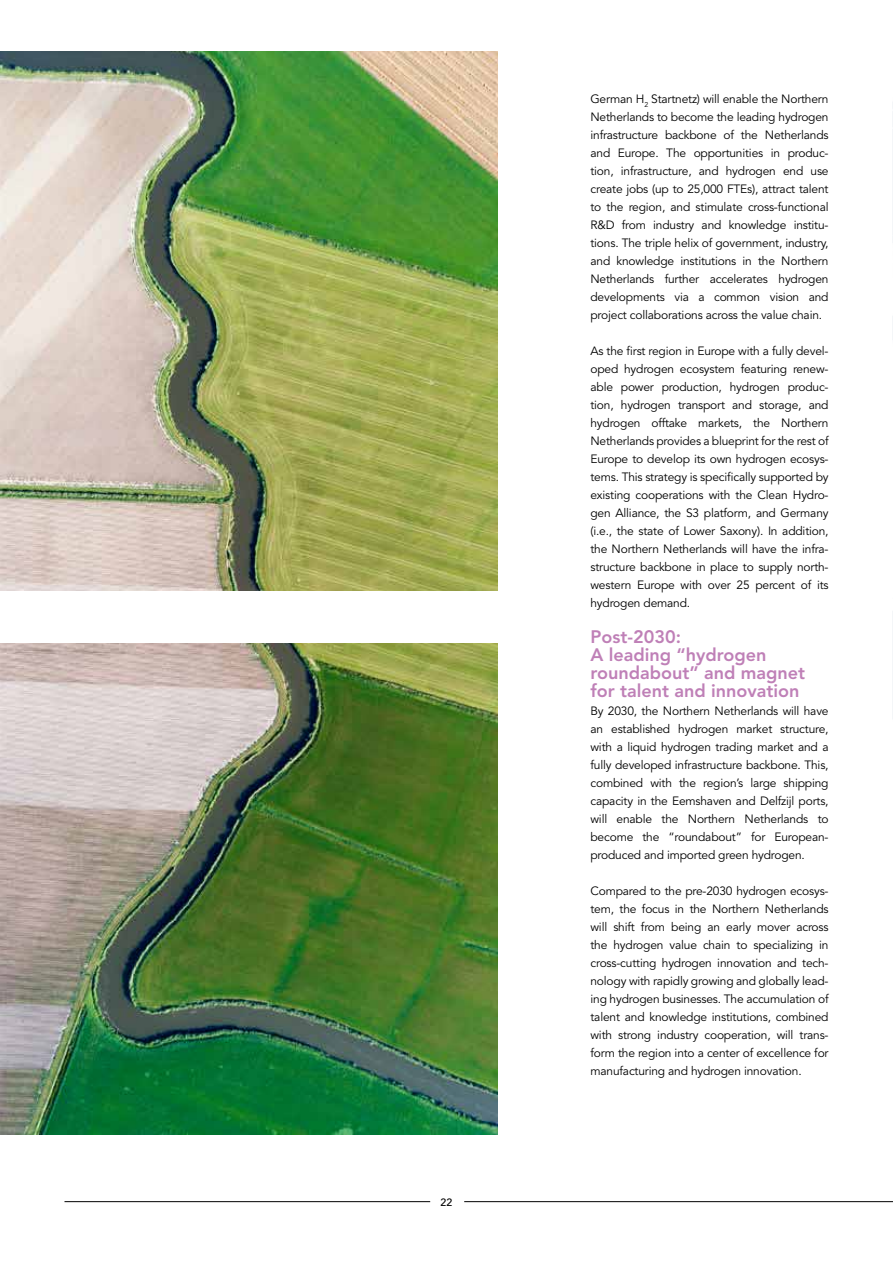
<style>
.page{position:relative;width:893px;height:1263px;background:#fff}
.page>*{position:absolute;margin:0;border:0;box-sizing:border-box;transform-origin:0 0}
.t1{font:800 18px/18px "Avenir LT Std";color:#bf80b7}
.t2{font:12px/18px "Avenir LT Std";letter-spacing:-.015em;color:#000;text-align:justify}
.t3{font:500 10.5px "Avenir LT Std";color:#000}
</style>
<div class="page">
<img style="left:0;top:51px;width:497px;height:1083px">
<hr style="left:464px;top:1201px;width:429px;height:1px;background:#000">
<hr style="left:64px;top:1201px;width:366px;height:1px;background:#000">
<svg style="left:892px;top:102px;width:1px;height:617px"></svg>
<div style="left:0;top:592px;width:525px;height:51px;background:#fff"></div>
<p class="t3" style="left:441px;top:1196px;width:13px">22</p>
<p class="t2" style="left:590px;top:90px;width:240px">German H<sub>2</sub> Startnetz) will enable the Northern Netherlands to become the leading hydrogen infrastructure backbone of the Netherlands and Europe. The opportunities in produc&shy;tion, infrastructure, and hydrogen end use create jobs (up to 25,000 FTEs), attract talent to the region, and stimulate cross-functional R&amp;D from industry and knowledge institu&shy;tions. The triple helix of government, industry, and knowledge institutions in the Northern Netherlands further accelerates hydrogen developments via a common vision and project collaborations across the value chain.</p>
<p class="t2" style="left:590px;top:342px;width:240px">As the first region in Europe with a fully devel&shy;oped hydrogen ecosystem featuring renew&shy;able power production, hydrogen produc&shy;tion, hydrogen transport and storage, and hydrogen offtake markets, the Northern Netherlands provides a blueprint for the rest of Europe to develop its own hydrogen ecosys&shy;tems. This strategy is specifically supported by existing cooperations with the Clean Hydro&shy;gen Alliance, the S3 platform, and Germany (i.e., the state of Lower Saxony). In addition, the Northern Netherlands will have the infra&shy;structure backbone in place to supply north&shy;western Europe with over 25 percent of its hydrogen demand.</p>
<h1 class="t1" style="left:590px;top:628px;width:216px">Post-2030:<br>A leading “hydrogen roundabout” and magnet for talent and innovation</h1>
<p class="t2" style="left:590px;top:702px;width:240px">By 2030, the Northern Netherlands will have an established hydrogen market structure, with a liquid hydrogen trading market and a fully developed infrastructure backbone. This, combined with the region’s large shipping capacity in the Eemshaven and Delfzijl ports, will enable the Northern Netherlands to become the “roundabout” for European&shy;produced and imported green hydrogen.</p>
<p class="t2" style="left:590px;top:882px;width:240px">Compared to the pre-2030 hydrogen ecosys&shy;tem, the focus in the Northern Netherlands will shift from being an early mover across the hydrogen value chain to specializing in cross-cutting hydrogen innovation and tech&shy;nology with rapidly growing and globally lead&shy;ing hydrogen businesses. The accumulation of talent and knowledge institutions, combined with strong industry cooperation, will trans&shy;form the region into a center of excellence for manufacturing and hydrogen innovation.</p>
</div>
